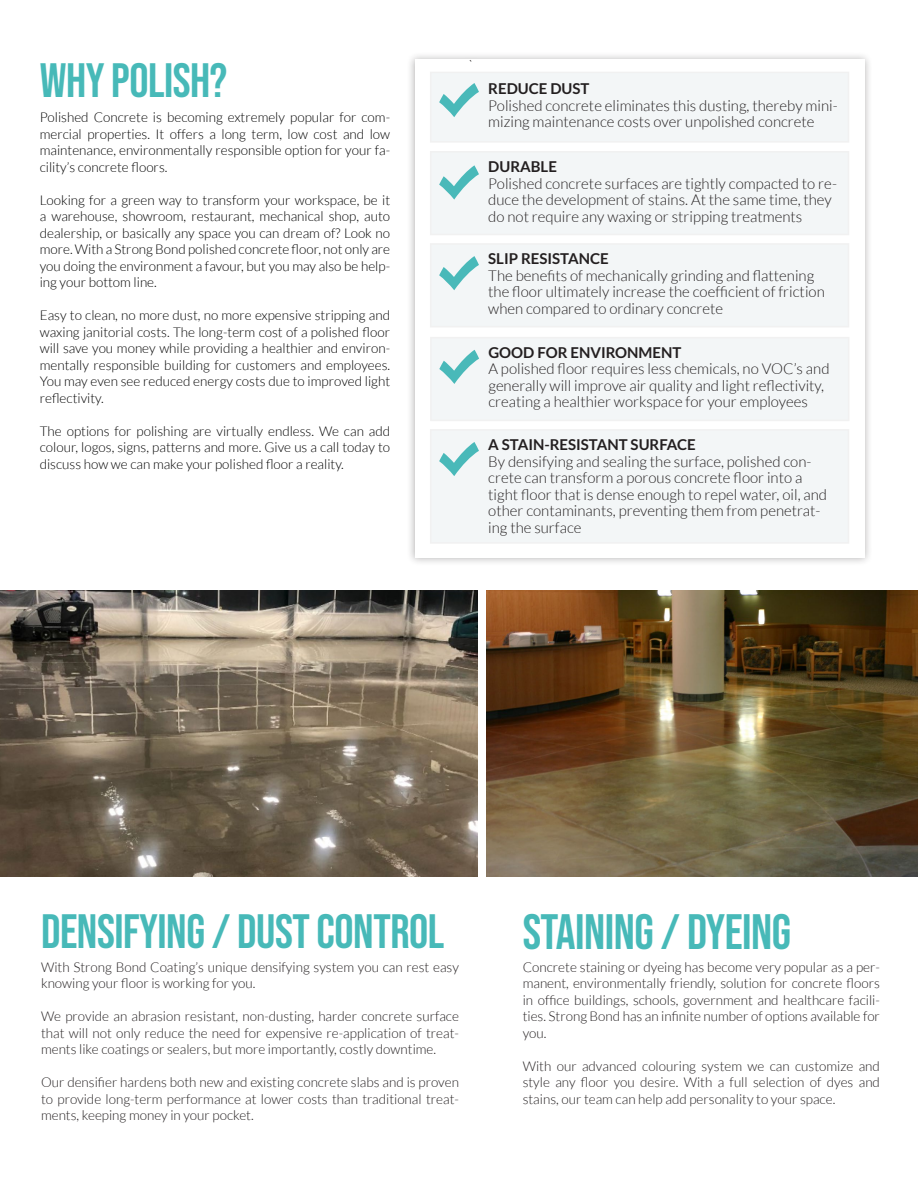
<style>
.page{position:relative;width:918px;height:1188px;background:#fff}
.page>*{position:absolute;margin:0;border:0;box-sizing:border-box;transform-origin:0 0}
.t1{font:49.5px "Bebas Neue";letter-spacing:-.01em;color:#47b9b8}
.t2{font:48px "Bebas Neue";letter-spacing:-.01em;color:#47b9b8}
.t3{font:300 15px/16.5px "Lato";color:#231f20}
.t4{font:700 15px "Lato";color:#231f20}
.t5{font:300 13.5px/16.5px "Lato";color:#000;text-align:justify}
.t6{font:300 13.5px/16.5px "Lato";color:#231f20;text-align:justify}
.t7{font:10.5px "Minion Pro";color:#231f20}
.s1{font-weight:700}
</style>
<div class="page">
<img style="left:0;top:591px;width:477px;height:286px">
<img style="left:486px;top:590px;width:432px;height:287px">
<div style="left:407px;top:51px;width:466px;height:515px;background:#231f20;opacity:.33"></div>
<div style="left:415px;top:60px;width:450px;height:498px;background:#fff"></div>
<div style="left:430px;top:72px;width:419px;height:71px;background:#f3f6f7"></div>
<svg style="left:439px;top:83px;width:40px;height:34px"></svg>
<div style="left:430px;top:151px;width:419px;height:84px;background:#f3f6f7"></div>
<svg style="left:439px;top:165px;width:40px;height:35px"></svg>
<div style="left:430px;top:243px;width:419px;height:84px;background:#f3f6f7"></div>
<svg style="left:439px;top:256px;width:40px;height:34px"></svg>
<div style="left:430px;top:337px;width:419px;height:84px;background:#f3f6f7"></div>
<svg style="left:439px;top:350px;width:40px;height:34px"></svg>
<div style="left:430px;top:429px;width:419px;height:115px;background:#f3f6f7"></div>
<svg style="left:439px;top:442px;width:40px;height:34px"></svg>
<p class="t2" style="left:40px;top:53px;width:189px">WHY POLISH?</p>
<p class="t5" style="left:40px;top:109px;width:352px">Polished Concrete is becoming extremely popular for com&shy;mercial properties. It offers a long term, low cost and low maintenance, environmentally responsible option for your fa&shy;cility’s concrete floors.</p>
<p class="t5" style="left:40px;top:192px;width:352px">Looking for a green way to transform your workspace, be it a warehouse, showroom, restaurant, mechanical shop, auto dealership, or basically any space you can dream of? Look no more. With a Strong Bond polished concrete floor, not only are you doing the environment a favour, but you may also be help&shy;ing your bottom line.</p>
<p class="t5" style="left:40px;top:307px;width:352px">Easy to clean, no more dust, no more expensive stripping and waxing janitorial costs. The long-term cost of a polished floor will save you money while providing a healthier and environ&shy;mentally responsible building for customers and employees.<br>You may even see reduced energy costs due to improved light reflectivity.</p>
<p class="t5" style="left:40px;top:423px;width:352px">The options for polishing are virtually endless. We can add colour, logos, signs, patterns and more. Give us a call today to discuss how we can make your polished floor a reality.</p>
<p class="t7" style="left:469px;top:56px;width:6px">`</p>
<p class="t4" style="left:488px;top:80px;width:103px">REDUCE DUST</p>
<p class="t3" style="left:488px;top:97px;width:351px">Polished concrete eliminates this dusting, thereby mini&shy;mizing maintenance costs over unpolished concrete</p>
<p class="t3" style="left:488px;top:159px;width:350px"><span class="s1">DURABLE<br></span>Polished concrete surfaces are tightly compacted to re&shy;duce the development of stains. At the same time, they do not require any waxing or stripping treatments</p>
<p class="t3" style="left:488px;top:251px;width:338px"><span class="s1">SLIP RESISTANCE<br></span>The benefits of mechanically grinding and flattening the floor ultimately increase the coefficient of friction when compared to ordinary concrete</p>
<p class="t3" style="left:488px;top:344px;width:343px"><span class="s1">GOOD FOR ENVIRONMENT<br></span>A polished floor requires less chemicals, no VOC’s and generally will improve air quality and light reflectivity, creating a healthier workspace for your employees</p>
<p class="t3" style="left:488px;top:437px;width:340px"><span class="s1">A STAIN-RESISTANT SURFACE<br></span>By densifying and sealing the surface, polished con&shy;crete can transform a porous concrete floor into a tight floor that is dense enough to repel water, oil, and other contaminants, preventing them from penetrat&shy;ing the surface</p>
<p class="t2" style="left:41px;top:904px;width:405px">DENSIFYING / DUST CONTROL</p>
<p class="t6" style="left:41px;top:959px;width:419px">With Strong Bond Coating’s unique densifying system you can rest easy knowing your floor is working for you.</p>
<p class="t6" style="left:41px;top:1008px;width:419px">We provide an abrasion resistant, non-dusting, harder concrete surface that will not only reduce the need for expensive re-application of treat&shy;ments like coatings or sealers, but more importantly, costly downtime.</p>
<p class="t6" style="left:41px;top:1074px;width:419px">Our densifier hardens both new and existing concrete slabs and is proven to provide long-term performance at lower costs than traditional treat&shy;ments, keeping money in your pocket.</p>
<p class="t1" style="left:523px;top:904px;width:270px">STAINING / DYEING</p>
<p class="t6" style="left:523px;top:959px;width:359px">Concrete staining or dyeing has become very popular as a per&shy;manent, environmentally friendly, solution for concrete floors in office buildings, schools, government and healthcare facili&shy;ties. Strong Bond has an infinite number of options available for you.</p>
<p class="t6" style="left:523px;top:1058px;width:359px">With our advanced colouring system we can customize and style any floor you desire. With a full selection of dyes and stains, our team can help add personality to your space.</p>
</div>
